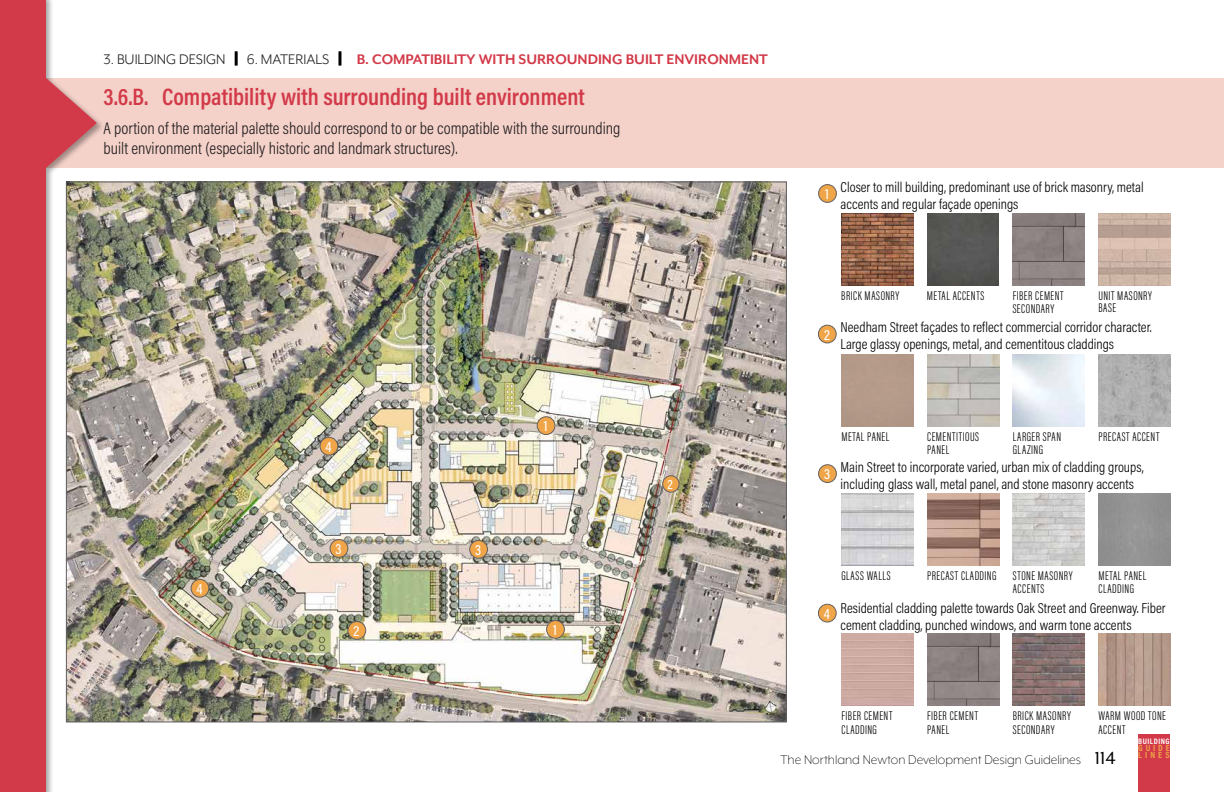
<style>
.page{position:relative;width:1224px;height:792px;background:#fff}
.page>*{position:absolute;margin:0;border:0;box-sizing:border-box;transform-origin:0 0}
.t1{font:600 24px "Acumin Pro Cond";color:#d33a49}
.t2{font:300 17px/20px "Acumin Pro Cond";color:#221f20}
.t3{font:700 16px "Mr Eaves XL Mod OT";color:#d33a49}
.t4{font:16px "Mr Eaves XL Mod OT";color:#221f20}
.t5{font:500 14.8px "Acumin Pro Cond";color:#fff}
.t6{font:300 14.5px/17px "Acumin Pro Cond";color:#000}
.t7{font:300 14.5px "Mr Eaves XL Mod OT";color:#000}
.t8{font:500 13.5px "Acumin Pro Cond";color:#fff}
.t9{font:300 13px/14px "Acumin Pro Extra Cond";letter-spacing:.045em;color:#000}
.t10{font:700 9px/7px "Acumin Pro Cond";letter-spacing:.33em;color:#efa548}
.t11{font:700 8px "Acumin Pro Cond";letter-spacing:.065em;color:#fff}
.s1{font-weight:500;font-size:14.8px;color:#fff}
.s2{font-weight:400;font-size:20px}
</style>
<div class="page">
<div style="left:0;top:78px;width:1224px;height:90px;background:#f4d1c9"></div>
<div style="left:1138px;top:734px;width:32px;height:58px;background:#d33a49"></div>
<div style="left:0;top:0;width:105px;height:792px;background:#000;opacity:.35"></div>
<div style="left:0;top:0;width:46px;height:792px;background:#d33a49"></div>
<svg style="left:46px;top:78px;width:51px;height:90px"></svg>
<img style="left:927px;top:633px;width:72px;height:72px">
<img style="left:1013px;top:633px;width:72px;height:72px">
<img style="left:1099px;top:633px;width:72px;height:72px">
<div style="left:819px;top:185px;width:17px;height:17px;background:#efa548;border-radius:50%"></div>
<div style="left:818px;top:184px;width:19px;height:19px;border:1px solid #64605f;border-radius:50%"></div>
<img style="left:841px;top:214px;width:72px;height:72px">
<img style="left:927px;top:214px;width:72px;height:72px">
<img style="left:1013px;top:214px;width:72px;height:72px">
<img style="left:1098px;top:214px;width:72px;height:72px">
<div style="left:818px;top:325px;width:18px;height:18px;background:#efa548;border-radius:50%"></div>
<div style="left:818px;top:325px;width:19px;height:18px;border:1px solid #64605f;border-radius:50%"></div>
<div style="left:819px;top:465px;width:17px;height:18px;background:#efa548;border-radius:50%"></div>
<div style="left:818px;top:464px;width:19px;height:19px;border:1px solid #64605f;border-radius:50%"></div>
<div style="left:818px;top:604px;width:18px;height:18px;background:#efa548;border-radius:50%"></div>
<div style="left:818px;top:604px;width:19px;height:19px;border:1px solid #64605f;border-radius:50%"></div>
<img style="left:927px;top:354px;width:72px;height:72px">
<img style="left:1099px;top:354px;width:72px;height:72px">
<img style="left:842px;top:494px;width:72px;height:72px">
<img style="left:927px;top:494px;width:72px;height:72px">
<img style="left:1013px;top:494px;width:72px;height:72px">
<img style="left:68px;top:183px;width:717px;height:537px">
<div style="left:348px;top:622px;width:18px;height:17px;background:#efa548;border-radius:50%"></div>
<div style="left:347px;top:621px;width:19px;height:19px;border:1px solid #64605f;border-radius:50%"></div>
<div style="left:470px;top:540px;width:17px;height:18px;background:#efa548;border-radius:50%"></div>
<div style="left:469px;top:540px;width:19px;height:19px;border:1px solid #64605f;border-radius:50%"></div>
<div style="left:320px;top:437px;width:18px;height:18px;background:#efa548;border-radius:50%"></div>
<div style="left:320px;top:437px;width:18px;height:19px;border:1px solid #64605f;border-radius:50%"></div>
<div style="left:537px;top:417px;width:18px;height:18px;background:#efa548;border-radius:50%"></div>
<div style="left:537px;top:416px;width:18px;height:19px;border:1px solid #64605f;border-radius:50%"></div>
<div style="left:663px;top:476px;width:16px;height:16px;background:#efa548;border-radius:50%"></div>
<div style="left:662px;top:475px;width:18px;height:18px;border:1px solid #64605f;border-radius:50%"></div>
<div style="left:547px;top:621px;width:17px;height:17px;background:#efa548;border-radius:50%"></div>
<div style="left:546px;top:620px;width:19px;height:19px;border:1px solid #64605f;border-radius:50%"></div>
<div style="left:330px;top:540px;width:18px;height:17px;background:#efa548;border-radius:50%"></div>
<div style="left:330px;top:539px;width:18px;height:19px;border:1px solid #64605f;border-radius:50%"></div>
<div style="left:191px;top:579px;width:18px;height:18px;background:#efa548;border-radius:50%"></div>
<div style="left:191px;top:579px;width:18px;height:19px;border:1px solid #64605f;border-radius:50%"></div>
<hr style="left:235px;top:51px;width:3px;height:15px;background:#000">
<hr style="left:338px;top:51px;width:3px;height:15px;background:#000">
<p class="t4" style="left:104px;top:51px;width:123px">3. BUILDING DESIGN</p>
<p class="t4" style="left:247px;top:51px;width:84px">6. MATERIALS</p>
<p class="t3" style="left:357px;top:51px;width:413px">B. COMPATIBILITY WITH SURROUNDING BUILT ENVIRONMENT</p>
<h1 class="t1" style="left:104px;top:81px;width:483px">3.6.B. Compatibility with surrounding built environment</h1>
<p class="t2" style="left:104px;top:117px;width:518px">A portion of the material palette should correspond to or be compatible with the surrounding built environment (especially historic and landmark structures).</p>
<p class="t5" style="left:825px;top:184px;width:5px">1</p>
<p class="t6" style="left:841px;top:178px;width:305px">Closer to mill building, predominant use of brick masonry, metal accents and regular façade openings</p>
<p class="t5" style="left:196px;top:579px;width:8px">4</p>
<p class="t5" style="left:325px;top:437px;width:8px">4</p>
<p class="t5" style="left:336px;top:539px;width:8px">3</p>
<p class="t5" style="left:354px;top:621px;width:7px">2</p>
<p class="t5" style="left:475px;top:540px;width:8px">3</p>
<p class="t5" style="left:544px;top:416px;width:5px">1</p>
<p class="t5" style="left:553px;top:620px;width:5px">1</p>
<p class="t8" style="left:668px;top:476px;width:7px">2</p>
<p class="t9" style="left:841px;top:289px;width:59px">BRICK MASONRY</p>
<p class="t9" style="left:1098px;top:290px;width:55px;line-height:12px">UNIT MASONRY<br>BASE</p>
<p class="t9" style="left:927px;top:289px;width:59px">METAL ACCENTS</p>
<p class="t9" style="left:1013px;top:289px;width:52px;line-height:13px">FIBER CEMENT<br>SECONDARY</p>
<p class="t5" style="left:824px;top:325px;width:7px">2</p>
<p class="t6" style="left:840px;top:319px;width:313px">Needham Street façades to reflect commercial corridor character.<br>Large glassy openings, metal, and cementitous claddings</p>
<p class="t9" style="left:842px;top:429px;width:49px">METAL PANEL</p>
<p class="t9" style="left:927px;top:429px;width:53px">CEMENTITIOUS</p>
<p class="t9" style="left:1099px;top:429px;width:62px">PRECAST ACCENT</p>
<p class="t9" style="left:927px;top:442px;width:24px">PANEL</p>
<p class="t9" style="left:1013px;top:430px;width:50px;line-height:13px">LARGER SPAN<br>GLAZING</p>
<p class="t5" style="left:824px;top:464px;width:8px">3</p>
<p class="t6" style="left:841px;top:458px;width:305px">Main Street to incorporate varied, urban mix of cladding groups, including glass wall, metal panel, and stone masonry accents</p>
<p class="t9" style="left:842px;top:569px;width:51px">GLASS WALLS</p>
<p class="t9" style="left:1099px;top:569px;width:49px;line-height:13px">METAL PANEL<br>CLADDING</p>
<p class="t9" style="left:927px;top:569px;width:71px">PRECAST CLADDING</p>
<p class="t9" style="left:1013px;top:569px;width:61px;line-height:13px">STONE MASONRY<br>ACCENTS</p>
<p class="t6" style="left:840px;top:599px;width:327px;text-indent:-17px"><span class="s1">4</span> Residential cladding palette towards Oak Street and Greenway. Fiber cement cladding, punched windows, and warm tone accents</p>
<p class="t9" style="left:927px;top:708px;width:52px">FIBER CEMENT<br>PANEL</p>
<p class="t9" style="left:1013px;top:708px;width:59px">BRICK MASONRY<br>SECONDARY</p>
<p class="t9" style="left:842px;top:708px;width:52px">FIBER CEMENT<br>CLADDING</p>
<p class="t9" style="left:1099px;top:708px;width:69px">WARM WOOD TONE<br>ACCENT</p>
<p class="t7" style="left:781px;top:753px;width:337px">The Northland Newton Development Design Guidelines <span class="s2">114</span></p>
<p class="t11" style="left:1138px;top:736px;width:33px">BUILDING</p>
<p class="t10" style="left:1138px;top:744px;width:33px">GUIDE<br>LINES</p>
</div>
